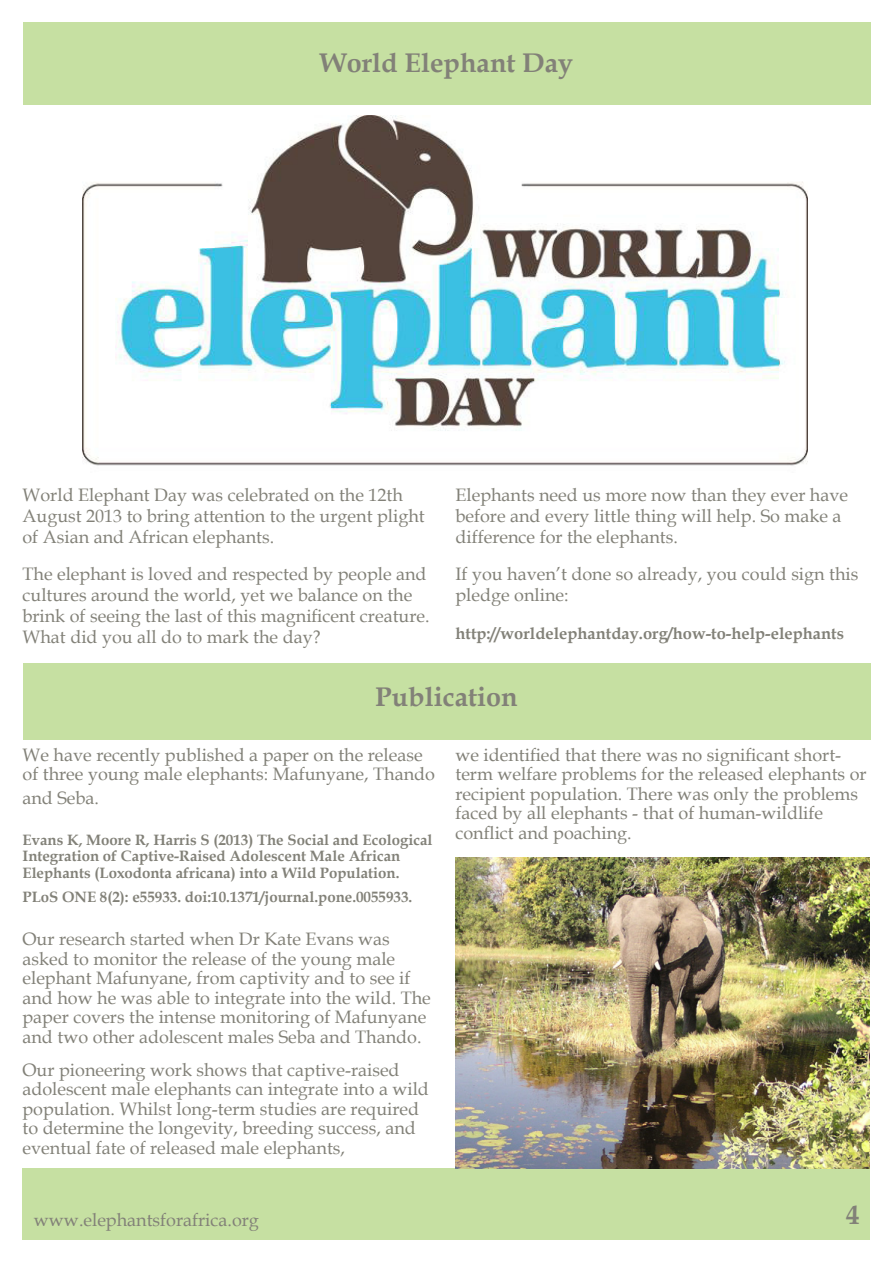
<style>
.page{position:relative;width:893px;height:1263px;background:#fff}
.page>*{position:absolute;margin:0;border:0;box-sizing:border-box;transform-origin:0 0}
.t1{font:700 27px "Book Antiqua";color:#828178}
.t2{font:18px/19.5px "Book Antiqua";color:#828178}
.t3{font:700 16.5px "Book Antiqua";color:#828178}
.t4{font:700 15px/16.5px "Book Antiqua";color:#828178}
</style>
<div class="page">
<div style="left:22px;top:22px;width:848px;height:83px;background:#c6e0a2"></div>
<div style="left:22px;top:663px;width:848px;height:77px;background:#c6e0a2"></div>
<div style="left:22px;top:1168px;width:848px;height:72px;background:#c6e0a2"></div>
<img style="left:82px;top:116px;width:725px;height:350px">
<img style="left:455px;top:857px;width:415px;height:311px">
<h1 class="t1" style="left:320px;top:45px;width:255px">World Elephant Day</h1>
<p class="t2" style="left:22px;top:484px;width:404px;line-height:21px">World Elephant Day was celebrated on the 12th<br>August 2013 to bring attention to the urgent plight of Asian and African elephants.</p>
<p class="t2" style="left:22px;top:563px;width:409px;line-height:21px">The elephant is loved and respected by people and cultures around the world, yet we balance on the brink of seeing the last of this magnificent creature.<br>What did you all do to mark the day?</p>
<p class="t2" style="left:455px;top:484px;width:394px;line-height:21px">Elephants need us more now than they ever have before and every little thing will help. So make a difference for the elephants.</p>
<p class="t2" style="left:455px;top:563px;width:404px;line-height:21px">If you haven’t done so already, you could sign this pledge online:</p>
<p class="t3" style="left:455px;top:622px;width:390px">http://worldelephantday.org/how-to-help-elephants</p>
<h1 class="t1" style="left:375px;top:678px;width:144px">Publication</h1>
<p class="t2" style="left:23px;top:744px;width:414px">We have recently published a paper on the release of three young male elephants: Mafunyane, Thando</p>
<p class="t2" style="left:23px;top:788px;width:78px">and Seba.</p>
<p class="t4" style="left:22px;top:831px;width:411px">Evans K, Moore R, Harris S (2013) The Social and Ecological<br>Integration of Captive-Raised Adolescent Male African<br>Elephants (Loxodonta africana) into a Wild Population.</p>
<p class="t4" style="left:22px;top:888px;width:391px">PLoS ONE 8(2): e55933. doi:10.1371/journal.pone.0055933.</p>
<p class="t2" style="left:22px;top:929px;width:410px">Our research started when Dr Kate Evans was asked to monitor the release of the young male elephant Mafunyane, from captivity and to see if and how he was able to integrate into the wild. The paper covers the intense monitoring of Mafunyane and two other adolescent males Seba and Thando.</p>
<p class="t2" style="left:22px;top:1059px;width:408px">Our pioneering work shows that captive-raised adolescent male elephants can integrate into a wild population. Whilst long-term studies are required to determine the longevity, breeding success, and eventual fate of released male elephants,</p>
<p class="t2" style="left:455px;top:744px;width:413px">we identified that there was no significant short&shy;term welfare problems for the released elephants or recipient population. There was only the problems faced by all elephants - that of human-wildlife conflict and poaching.</p>
<p class="t2" style="left:34px;top:1209px;width:227px">www.elephantsforafrica.org</p>
<h1 class="t1" style="left:846px;top:1196px;width:15px">4</h1>
</div>
